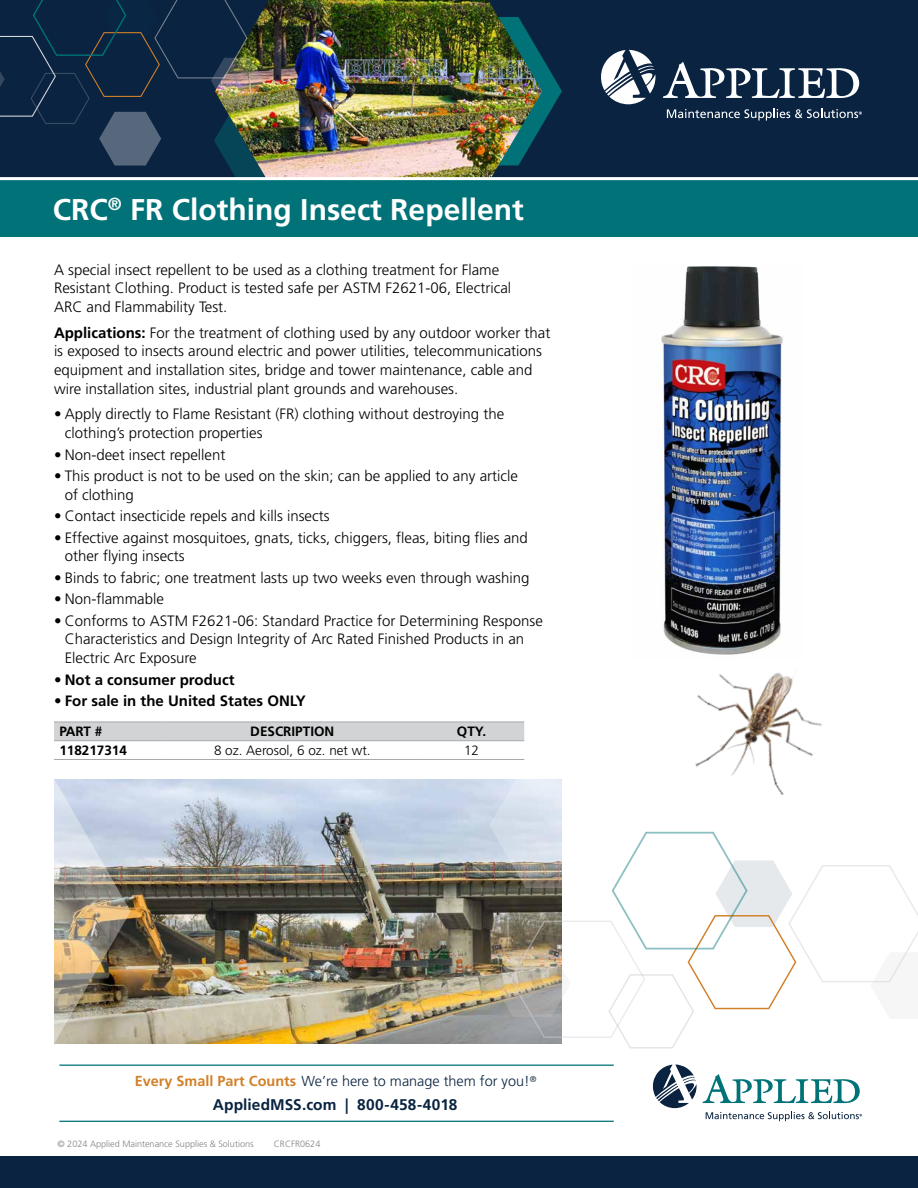
<style>
.page{position:relative;width:918px;height:1188px;background:#fff}
.page>*{position:absolute;margin:0;border:0;box-sizing:border-box;transform-origin:0 0}
.t1{font:700 30px "Frutiger LT Pro";color:#fff}
.t2{font:700 15.45px "Frutiger LT Pro";letter-spacing:.005em;color:#092340}
.t3{font:300 15px/18.8px "Frutiger LT Pro";color:#000}
.t4{font:700 15px "Frutiger LT Pro";color:#000}
.t5{font:300 14.4px "Frutiger LT Pro";color:#092340}
.t6{font:700 13.5px "Frutiger LT Pro";color:#000}
.t7{font:300 13.5px "Frutiger LT Pro";color:#000}
.t8{font:300 9.15px "Frutiger LT Pro";color:#808285}
.s1{font-weight:700}
.s2{font-weight:300}
.s3{font-weight:700;color:#d28028}
</style>
<div class="page">
<img style="left:697px;top:672px;width:125px;height:90px">
<img style="left:131px;top:779px;width:358px;height:264px">
<div style="left:0;top:0;width:918px;height:179px;background:#092340"></div>
<div style="left:0;top:180px;width:918px;height:56px;background:#007278"></div>
<svg style="left:663px;top:62px;width:196px;height:36px"></svg>
<svg style="left:601px;top:50px;width:54px;height:54px"></svg>
<svg style="left:667px;top:109px;width:195px;height:12px"></svg>
<div style="left:54px;top:723px;width:470px;height:17px;background:#d1d3d4"></div>
<hr style="left:54px;top:759px;width:112px;height:1px;background:#a7a9ac">
<hr style="left:419px;top:759px;width:105px;height:1px;background:#a7a9ac">
<hr style="left:54px;top:722px;width:112px;height:1px;background:#a7a9ac">
<hr style="left:419px;top:722px;width:105px;height:1px;background:#a7a9ac">
<hr style="left:419px;top:740px;width:105px;height:1px;background:#a7a9ac">
<hr style="left:54px;top:740px;width:112px;height:1px;background:#a7a9ac">
<hr style="left:166px;top:722px;width:253px;height:1px;background:#a7a9ac">
<hr style="left:166px;top:740px;width:253px;height:1px;background:#a7a9ac">
<hr style="left:166px;top:759px;width:253px;height:1px;background:#a7a9ac">
<img style="left:0;top:0;width:562px;height:181px">
<hr style="left:0;top:177px;width:918px;height:3px;background:#fff">
<svg style="left:489px;top:762px;width:429px;height:287px"></svg>
<hr style="left:59px;top:1065px;width:555px;height:1px;background:#007378">
<hr style="left:59px;top:1121px;width:555px;height:1px;background:#007378">
<svg style="left:703px;top:1074px;width:157px;height:29px"></svg>
<svg style="left:653px;top:1065px;width:44px;height:43px"></svg>
<svg style="left:706px;top:1112px;width:156px;height:9px"></svg>
<img style="left:657px;top:266px;width:126px;height:389px">
<img style="left:54px;top:779px;width:77px;height:265px">
<div style="left:0;top:1156px;width:918px;height:32px;background:#092340"></div>
<h1 class="t1" style="left:53px;top:192px;width:472px">CRC<sup>®</sup> FR Clothing Insect Repellent</h1>
<p class="t3" style="left:54px;top:260px;width:459px">A special insect repellent to be used as a clothing treatment for Flame<br>Resistant Clothing. Product is tested safe per ASTM F2621-06, Electrical<br>ARC and Flammability Test.</p>
<p class="t3" style="left:54px;top:323px;width:498px"><span class="s1">Applications:</span> For the treatment of clothing used by any outdoor worker that is exposed to insects around electric and power utilities, telecommunications equipment and installation sites, bridge and tower maintenance, cable and wire installation sites, industrial plant grounds and warehouses.</p>
<p class="t3" style="left:65px;top:405px;width:441px;text-indent:-11px">• Apply directly to Flame Resistant (FR) clothing without destroying the clothing’s protection properties</p>
<p class="t3" style="left:54px;top:445px;width:173px">• Non-deet insect repellent</p>
<p class="t3" style="left:65px;top:467px;width:455px;text-indent:-11px">• This product is not to be used on the skin; can be applied to any article of clothing</p>
<p class="t3" style="left:54px;top:507px;width:277px">• Contact insecticide repels and kills insects</p>
<p class="t3" style="left:65px;top:528px;width:465px;text-indent:-11px">• Effective against mosquitoes, gnats, ticks, chiggers, fleas, biting flies and other flying insects</p>
<p class="t3" style="left:54px;top:568px;width:477px">• Binds to fabric; one treatment lasts up two weeks even through washing</p>
<p class="t3" style="left:54px;top:590px;width:111px">• Non-flammable</p>
<p class="t3" style="left:65px;top:611px;width:480px;text-indent:-11px">• Conforms to ASTM F2621-06: Standard Practice for Determining Response<br>Characteristics and Design Integrity of Arc Rated Finished Products in an<br>Electric Arc Exposure</p>
<p class="t4" style="left:54px;top:671px;width:182px"><span class="s2">•</span> Not a consumer product</p>
<p class="t4" style="left:54px;top:692px;width:253px"><span class="s2">•</span> For sale in the United States ONLY</p>
<p class="t6" style="left:59px;top:724px;width:45px">PART #</p>
<p class="t6" style="left:250px;top:724px;width:86px">DESCRIPTION</p>
<p class="t6" style="left:457px;top:724px;width:31px">QTY.</p>
<p class="t6" style="left:59px;top:742px;width:69px">118217314</p>
<p class="t7" style="left:214px;top:743px;width:158px">8 oz. Aerosol, 6 oz. net wt.</p>
<p class="t7" style="left:464px;top:743px;width:17px">12</p>
<p class="t5" style="left:135px;top:1073px;width:403px"><span class="s3">Every Small Part Counts</span> We’re here to manage them for you!<sup>®</sup></p>
<p class="t2" style="left:213px;top:1095px;width:246px">AppliedMSS.com | 800-458-4018</p>
<p class="t8" style="left:57px;top:1139px;width:198px">© 2024 Applied Maintenance Supplies &amp; Solutions</p>
<p class="t8" style="left:274px;top:1139px;width:48px">CRCFR0624</p>
</div>
